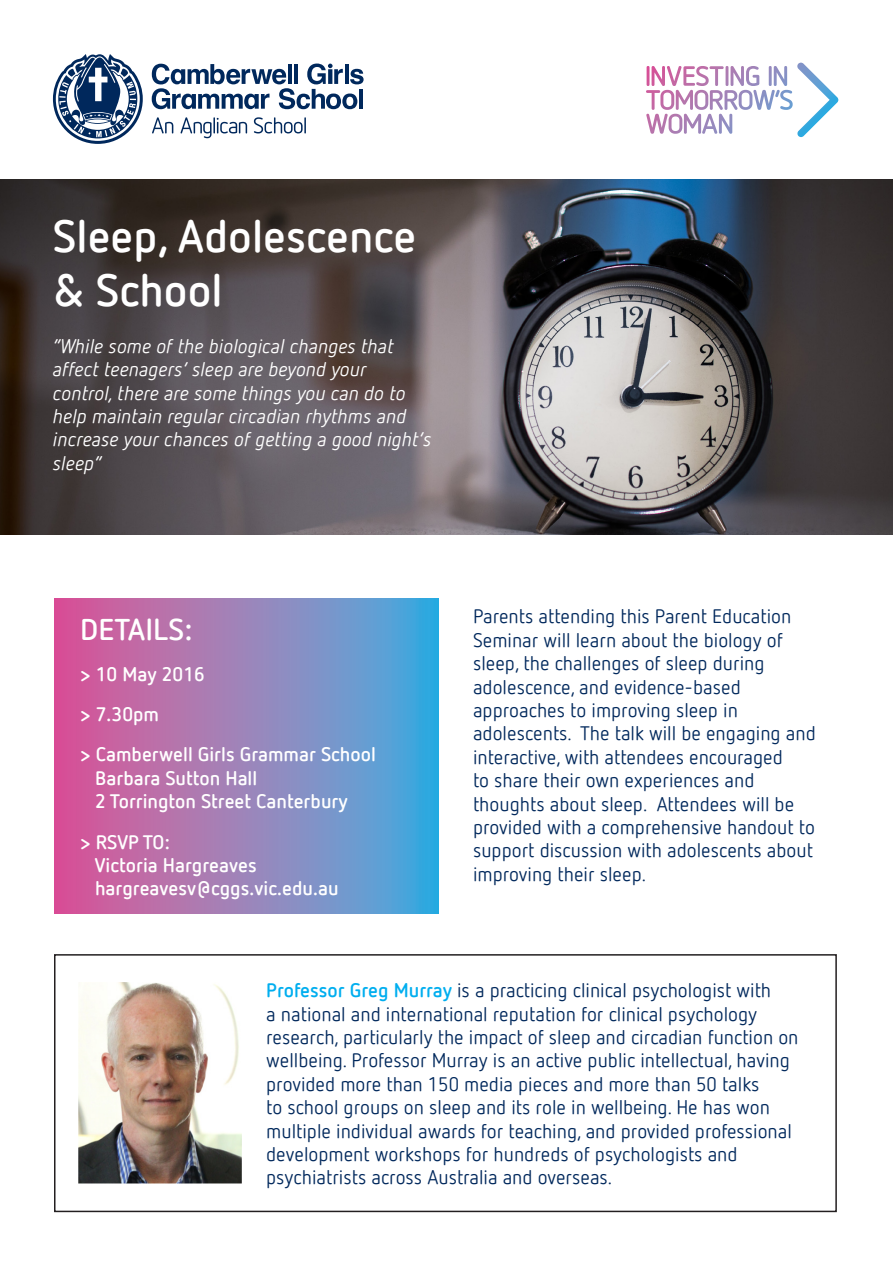
<style>
.page{position:relative;width:893px;height:1263px;background:#fff}
.page>*{position:absolute;margin:0;border:0;box-sizing:border-box;transform-origin:0 0}
.t1{font:700 45px/54px "Netto Offc";color:#fff}
.t2{font:700 30px "Netto Offc";color:#fff}
.t3{font:19.5px/23.4px "Netto Offc";color:#00285c}
.t4{font:italic 19.5px/23.4px "Netto Offc";color:#fff}
.t5{font:700 19.5px/23.4px "Netto Offc";color:#fff}
.s1{font-weight:700;color:#00aeef}
</style>
<div class="page">
<img style="left:0;top:180px;width:893px;height:355px">
<svg style="left:696px;top:63px;width:142px;height:74px"></svg>
<img style="left:79px;top:983px;width:163px;height:200px">
<div style="left:54px;top:954px;width:783px;height:258px;border:2px solid #231f20"></div>
<svg style="left:55px;top:599px;width:383px;height:314px;background:#9482ba"></svg>
<svg style="left:53px;top:54px;width:90px;height:90px"></svg>
<svg style="left:152px;top:64px;width:212px;height:45px"></svg>
<hr style="left:359px;top:89px;width:4px;height:20px;background:#00285c">
<svg style="left:152px;top:117px;width:21px;height:16px"></svg>
<svg style="left:181px;top:117px;width:66px;height:21px"></svg>
<svg style="left:254px;top:117px;width:52px;height:16px"></svg>
<p class="t1" style="left:53px;top:208px;width:365px">Sleep, Adolescence &amp; School</p>
<p class="t4" style="left:53px;top:334px;width:380px">“While some of the biological changes that affect teenagers’ sleep are beyond your control, there are some things you can do to help maintain regular circadian rhythms and increase your chances of getting a good night’s sleep”</p>
<p class="t2" style="left:80px;top:611px;width:114px">DETAILS:</p>
<p class="t5" style="left:80px;top:661px;width:126px">&gt; 10 May 2016</p>
<p class="t5" style="left:80px;top:702px;width:81px">&gt; 7.30pm</p>
<p class="t5" style="left:80px;top:742px;width:297px">&gt; Camberwell Girls Grammar School</p>
<p class="t5" style="left:95px;top:766px;width:164px">Barbara Sutton Hall</p>
<p class="t5" style="left:95px;top:789px;width:254px">2 Torrington Street Canterbury</p>
<p class="t5" style="left:95px;top:829px;width:245px;text-indent:-15px">&gt; RSVP TO:<br>Victoria Hargreaves hargreavesv@cggs.vic.edu.au</p>
<p class="t3" style="left:473px;top:604px;width:344px">Parents attending this Parent Education Seminar will learn about the biology of sleep, the challenges of sleep during adolescence, and evidence-based approaches to improving sleep in adolescents. The talk will be engaging and interactive, with attendees encouraged<br>to share their own experiences and thoughts about sleep. Attendees will be provided with a comprehensive handout to support discussion with adolescents about improving their sleep.</p>
<p class="t3" style="left:266px;top:978px;width:534px"><span class="s1">Professor Greg Murray</span> is a practicing clinical psychologist with<br>a national and international reputation for clinical psychology research, particularly the impact of sleep and circadian function on wellbeing. Professor Murray is an active public intellectual, having provided more than 150 media pieces and more than 50 talks<br>to school groups on sleep and its role in wellbeing. He has won multiple individual awards for teaching, and provided professional development workshops for hundreds of psychologists and psychiatrists across Australia and overseas.</p>
</div>
